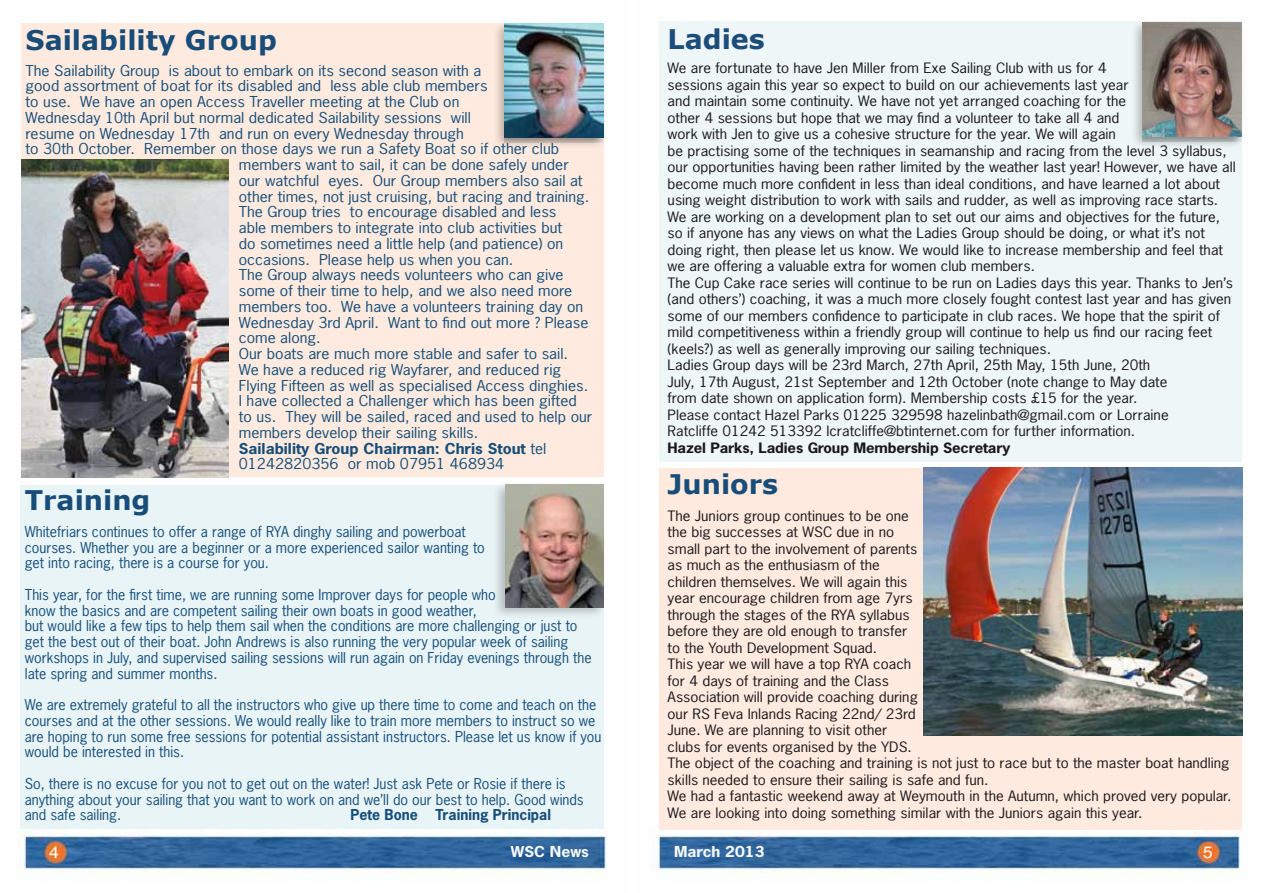
<style>
.page{position:relative;width:1263px;height:893px;background:#fff}
.page>*{position:absolute;margin:0;border:0;box-sizing:border-box;transform-origin:0 0}
.t1{font:700 27px "Verdana";color:#194d79}
.t2{font:700 27px "Verdana";color:#1c4c79}
.t3{font:16.2px "Arial";color:#fff;scale:1.11 1}
.t4{font:14.1px "News Gothic Std";color:#154e7a;scale:1.11 1}
.t5{font:14.1px/15.8px "News Gothic Std";color:#154e7a}
.t6{font:700 14.1px "News Gothic Std";color:#154e7a;scale:1.11 1}
.t7{font:700 14.1px "News Gothic Std";color:#154e7a}
.t8{font:700 14.1px "News Gothic Std";color:#f8f8f8;scale:1.11 1}
.t9{font:13.5px/16.5px "News Gothic Std";color:#1a171b;scale:1.11 1}
.t10{font:700 13.5px "News Gothic Std";letter-spacing:-.01em;color:#1a171b;scale:1.11 1}
.s1{font-weight:400}
</style>
<div class="page">
<img style="left:17px;top:477px;width:589px;height:396px">
<img style="left:651px;top:461px;width:592px;height:412px">
<div style="left:659px;top:21px;width:583px;height:440px;background:#eef6f8"></div>
<div style="left:659px;top:468px;width:583px;height:361px;background:#feeade"></div>
<div style="left:21px;top:23px;width:583px;height:454px;background:#feeade"></div>
<img style="left:923px;top:468px;width:320px;height:268px">
<div style="left:21px;top:485px;width:583px;height:343px;background:#e9f4f7"></div>
<div style="left:492px;top:481px;width:115px;height:139px;background:#000;opacity:.23"></div>
<img style="left:505px;top:485px;width:98px;height:122px">
<div style="left:492px;top:20px;width:116px;height:130px;background:#000;opacity:.25"></div>
<div style="left:505px;top:23px;width:99px;height:120px;background:#000;opacity:.25"></div>
<img style="left:505px;top:23px;width:99px;height:114px">
<img style="left:21px;top:159px;width:208px;height:318px">
<div style="left:1130px;top:19px;width:116px;height:131px;background:#000;opacity:.25"></div>
<div style="left:1142px;top:22px;width:100px;height:120px;background:#000;opacity:.25"></div>
<img style="left:1142px;top:22px;width:100px;height:115px">
<h1 class="t1" style="left:26px;top:23px;width:253px">Sailability Group</h1>
<p class="t4" style="left:26px;top:61px;width:412px">The Sailability Group is about to embark on its second season with a</p>
<p class="t4" style="left:26px;top:77px;width:418px">good assortment of boat for its disabled and less able club members</p>
<p class="t4" style="left:26px;top:93px;width:392px">to use. We have an open Access Traveller meeting at the Club on</p>
<p class="t4" style="left:26px;top:108px;width:403px">Wednesday 10th April but normal dedicated Sailability sessions will</p>
<p class="t4" style="left:26px;top:124px;width:396px">resume on Wednesday 17th and run on every Wednesday through</p>
<p class="t4" style="left:26px;top:140px;width:482px">to 30th October. Remember on those days we run a Safety Boat so if other club</p>
<p class="t4" style="left:239px;top:156px;width:299px">members want to sail, it can be done safely under</p>
<p class="t4" style="left:239px;top:171px;width:311px">our watchful eyes. Our Group members also sail at</p>
<p class="t4" style="left:239px;top:187px;width:317px">other times, not just cruising, but racing and training.</p>
<p class="t4" style="left:239px;top:203px;width:288px">The Group tries to encourage disabled and less</p>
<p class="t4" style="left:239px;top:219px;width:293px">able members to integrate into club activities but</p>
<p class="t4" style="left:239px;top:234px;width:294px">do sometimes need a little help (and patience) on</p>
<p class="t4" style="left:239px;top:250px;width:249px">occasions. Please help us when you can.</p>
<p class="t4" style="left:239px;top:266px;width:294px">The Group always needs volunteers who can give</p>
<p class="t4" style="left:239px;top:282px;width:302px">some of their time to help, and we also need more</p>
<p class="t4" style="left:239px;top:297px;width:312px">members too. We have a volunteers training day on</p>
<p class="t4" style="left:239px;top:313px;width:316px">Wednesday 3rd April. Want to find out more ? Please</p>
<p class="t4" style="left:239px;top:329px;width:75px">come along.</p>
<p class="t4" style="left:239px;top:345px;width:298px">Our boats are much more stable and safer to sail.</p>
<p class="t4" style="left:239px;top:360px;width:292px">We have a reduced rig Wayfarer, and reduced rig</p>
<p class="t4" style="left:239px;top:376px;width:316px">Flying Fifteen as well as specialised Access dinghies.</p>
<p class="t4" style="left:239px;top:392px;width:306px">I have collected a Challenger which has been gifted</p>
<p class="t4" style="left:239px;top:408px;width:320px">to us. They will be sailed, raced and used to help our</p>
<p class="t4" style="left:239px;top:423px;width:217px">members develop their sailing skills.</p>
<p class="t6" style="left:239px;top:439px;width:279px">Sailability Group Chairman: Chris Stout <span class="s1">tel</span></p>
<p class="t4" style="left:239px;top:455px;width:241px">01242820356 or mob 07951 468934</p>
<h1 class="t1" style="left:25px;top:483px;width:127px">Training</h1>
<p class="t5" style="left:25px;top:524px;width:462px">Whitefriars continues to offer a range of RYA dinghy sailing and powerboat courses. Whether you are a beginner or a more experienced sailor wanting to get into racing, there is a course for you.</p>
<p class="t5" style="left:25px;top:587px;width:568px">This year, for the first time, we are running some Improver days for people who<br>know the basics and are competent sailing their own boats in good weather,<br>but would like a few tips to help them sail when the conditions are more challenging or just to get the best out of their boat. John Andrews is also running the very popular week of sailing workshops in July, and supervised sailing sessions will run again on Friday evenings through the late spring and summer months.</p>
<p class="t5" style="left:25px;top:697px;width:578px">We are extremely grateful to all the instructors who give up there time to come and teach on the courses and at the other sessions. We would really like to train more members to instruct so we are hoping to run some free sessions for potential assistant instructors. Please let us know if you would be interested in this.</p>
<p class="t5" style="left:25px;top:776px;width:560px">So, there is no excuse for you not to get out on the water! Just ask Pete or Rosie if there is anything about your sailing that you want to work on and we’ll do our best to help. Good winds and safe sailing.</p>
<p class="t7" style="left:350px;top:806px;width:202px">Pete Bone Training Principal</p>
<h1 class="t2" style="left:668px;top:22px;width:99px">Ladies</h1>
<p class="t9" style="left:668px;top:60px;width:513px">We are fortunate to have Jen Miller from Exe Sailing Club with us for 4<br>sessions again this year so expect to build on our achievements last year<br>and maintain some continuity. We have not yet arranged coaching for the<br>other 4 sessions but hope that we may find a volunteer to take all 4 and<br>work with Jen to give us a cohesive structure for the year. We will again<br>be practising some of the techniques in seamanship and racing from the level 3 syllabus, our opportunities having been rather limited by the weather last year! However, we have all become much more confident in less than ideal conditions, and have learned a lot about using weight distribution to work with sails and rudder, as well as improving race starts.<br>We are working on a development plan to set out our aims and objectives for the future, so if anyone has any views on what the Ladies Group should be doing, or what it’s not doing right, then please let us know. We would like to increase membership and feel that we are offering a valuable extra for women club members.<br>The Cup Cake race series will continue to be run on Ladies days this year. Thanks to Jen’s (and others’) coaching, it was a much more closely fought contest last year and has given some of our members confidence to participate in club races. We hope that the spirit of mild competitiveness within a friendly group will continue to help us find our racing feet (keels?) as well as generally improving our sailing techniques.<br>Ladies Group days will be 23rd March, 27th April, 25th May, 15th June, 20th<br>July, 17th August, 21st September and 12th October (note change to May date<br>from date shown on application form). Membership costs £15 for the year.<br>Please contact Hazel Parks 01225 329598 hazelinbath@gmail.com or Lorraine<br>Ratcliffe 01242 513392 lcratcliffe@btinternet.com for further information.</p>
<p class="t10" style="left:668px;top:439px;width:310px">Hazel Parks, Ladies Group Membership Secretary</p>
<h1 class="t1" style="left:668px;top:467px;width:112px">Juniors</h1>
<p class="t9" style="left:668px;top:507px;width:510px">The Juniors group continues to be one<br>the big successes at WSC due in no<br>small part to the involvement of parents<br>as much as the enthusiasm of the<br>children themselves. We will again this<br>year encourage children from age 7yrs<br>through the stages of the RYA syllabus<br>before they are old enough to transfer<br>to the Youth Development Squad.<br>This year we will have a top RYA coach<br>for 4 days of training and the Class<br>Association will provide coaching during<br>our RS Feva Inlands Racing 22nd/ 23rd<br>June. We are planning to visit other<br>clubs for events organised by the YDS.<br>The object of the coaching and training is not just to race but to the master boat handling skills needed to ensure their sailing is safe and fun.<br>We had a fantastic weekend away at Weymouth in the Autumn, which proved very popular.<br>We are looking into doing something similar with the Juniors again this year.</p>
<p class="t8" style="left:511px;top:842px;width:72px">WSC News</p>
<p class="t8" style="left:674px;top:842px;width:83px">March 2013</p>
<p class="t3" style="left:49px;top:841px;width:11px">4</p>
<p class="t3" style="left:1203px;top:841px;width:11px">5</p>
</div>
